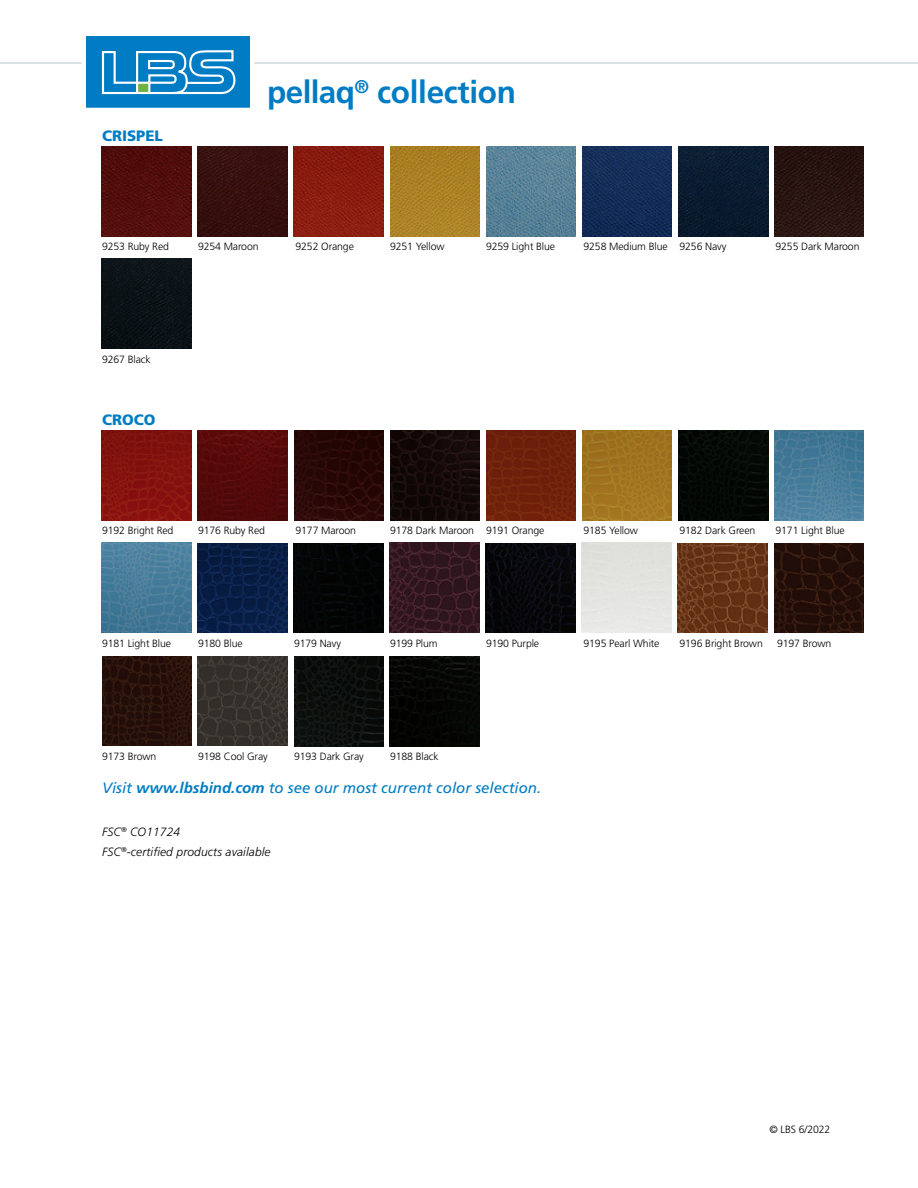
<style>
.page{position:relative;width:918px;height:1188px;background:#fff}
.page>*{position:absolute;margin:0;border:0;box-sizing:border-box;transform-origin:0 0}
.t1{font:700 31.5px "Frutiger LT Std";letter-spacing:-.01em;color:#007cc4}
.t2{font:italic 15px "Frutiger LT Std";color:#007cc4}
.t3{font:900 15px "Frutiger LT Std";color:#007cc4}
.t4{font:italic 300 12px/20.1px "Frutiger LT Std";letter-spacing:.01em;color:#000}
.t5{font:300 10.5px "Frutiger LT Std";letter-spacing:-.01em;color:#000}
.s1{font-weight:700}
</style>
<div class="page">
<hr style="left:0;top:62px;width:918px;height:2px;background:#cfd5d9">
<svg style="left:79px;top:36px;width:178px;height:72px"></svg>
<div style="left:678px;top:431px;width:90px;height:89px;background:#040905"></div>
<img style="left:294px;top:656px;width:90px;height:90px">
<img style="left:774px;top:431px;width:90px;height:89px">
<img style="left:102px;top:431px;width:90px;height:89px">
<img style="left:198px;top:656px;width:89px;height:90px">
<img style="left:390px;top:431px;width:90px;height:89px">
<div style="left:390px;top:656px;width:89px;height:90px;background:#050604"></div>
<img style="left:102px;top:543px;width:89px;height:90px">
<img style="left:198px;top:431px;width:89px;height:89px">
<img style="left:582px;top:431px;width:90px;height:89px">
<img style="left:294px;top:431px;width:90px;height:89px">
<img style="left:486px;top:431px;width:90px;height:89px">
<img style="left:102px;top:656px;width:90px;height:90px">
<img style="left:390px;top:543px;width:89px;height:90px">
<img style="left:486px;top:543px;width:89px;height:90px">
<img style="left:678px;top:543px;width:90px;height:90px">
<img style="left:774px;top:543px;width:90px;height:90px">
<div style="left:294px;top:543px;width:89px;height:90px;background:#030505"></div>
<img style="left:198px;top:543px;width:89px;height:90px">
<img style="left:582px;top:147px;width:90px;height:89px">
<div style="left:102px;top:259px;width:90px;height:90px;background:#0b1317"></div>
<div style="left:198px;top:147px;width:89px;height:89px;background:#36100e"></div>
<img style="left:102px;top:147px;width:90px;height:89px">
<img style="left:486px;top:147px;width:90px;height:89px">
<img style="left:678px;top:147px;width:90px;height:89px">
<img style="left:774px;top:147px;width:90px;height:89px">
<img style="left:294px;top:147px;width:89px;height:89px">
<img style="left:390px;top:147px;width:90px;height:89px">
<h2 class="t3" style="left:102px;top:127px;width:62px">CRISPEL</h2>
<h1 class="t1" style="left:267px;top:74px;width:250px">pellaq<sup>®</sup> collection</h1>
<p class="t5" style="left:102px;top:241px;width:69px">9253 Ruby Red</p>
<p class="t5" style="left:198px;top:241px;width:62px">9254 Maroon</p>
<p class="t5" style="left:296px;top:241px;width:60px">9252 Orange</p>
<p class="t5" style="left:390px;top:241px;width:56px">9251 Yellow</p>
<p class="t5" style="left:486px;top:241px;width:71px">9259 Light Blue</p>
<p class="t5" style="left:584px;top:241px;width:145px">9258 Medium Blue 9256 Navy</p>
<p class="t5" style="left:776px;top:241px;width:86px">9255 Dark Maroon</p>
<p class="t5" style="left:102px;top:353px;width:50px">9267 Black</p>
<h2 class="t3" style="left:102px;top:411px;width:55px">CROCO</h2>
<p class="t5" style="left:102px;top:525px;width:73px">9192 Bright Red</p>
<p class="t5" style="left:198px;top:525px;width:69px">9176 Ruby Red</p>
<p class="t5" style="left:296px;top:525px;width:62px">9177 Maroon</p>
<p class="t5" style="left:390px;top:525px;width:156px">9178 Dark Maroon 9191 Orange</p>
<p class="t5" style="left:584px;top:525px;width:56px">9185 Yellow</p>
<p class="t5" style="left:680px;top:525px;width:77px">9182 Dark Green</p>
<p class="t5" style="left:776px;top:525px;width:71px">9171 Light Blue</p>
<p class="t5" style="left:102px;top:637px;width:71px">9181 Light Blue</p>
<p class="t5" style="left:198px;top:637px;width:46px">9180 Blue</p>
<p class="t5" style="left:294px;top:637px;width:49px">9179 Navy</p>
<p class="t5" style="left:390px;top:637px;width:49px">9199 Plum</p>
<p class="t5" style="left:486px;top:637px;width:55px">9190 Purple</p>
<p class="t5" style="left:584px;top:637px;width:78px">9195 Pearl White</p>
<p class="t5" style="left:680px;top:637px;width:85px">9196 Bright Brown</p>
<p class="t5" style="left:777px;top:637px;width:56px">9197 Brown</p>
<p class="t5" style="left:102px;top:751px;width:56px">9173 Brown</p>
<p class="t5" style="left:198px;top:751px;width:71px">9198 Cool Gray</p>
<p class="t5" style="left:294px;top:751px;width:71px">9193 Dark Gray</p>
<p class="t5" style="left:390px;top:751px;width:50px">9188 Black</p>
<h2 class="t2" style="left:102px;top:779px;width:441px">Visit <span class="s1">www.lbsbind.com</span> to see our most current color selection.</h2>
<p class="t4" style="left:102px;top:822px;width:170px">FSC<sup>®</sup> CO11724<br>FSC<sup>®</sup>-certified products available</p>
<p class="t5" style="left:769px;top:1124px;width:62px">© LBS 6/2022</p>
</div>
